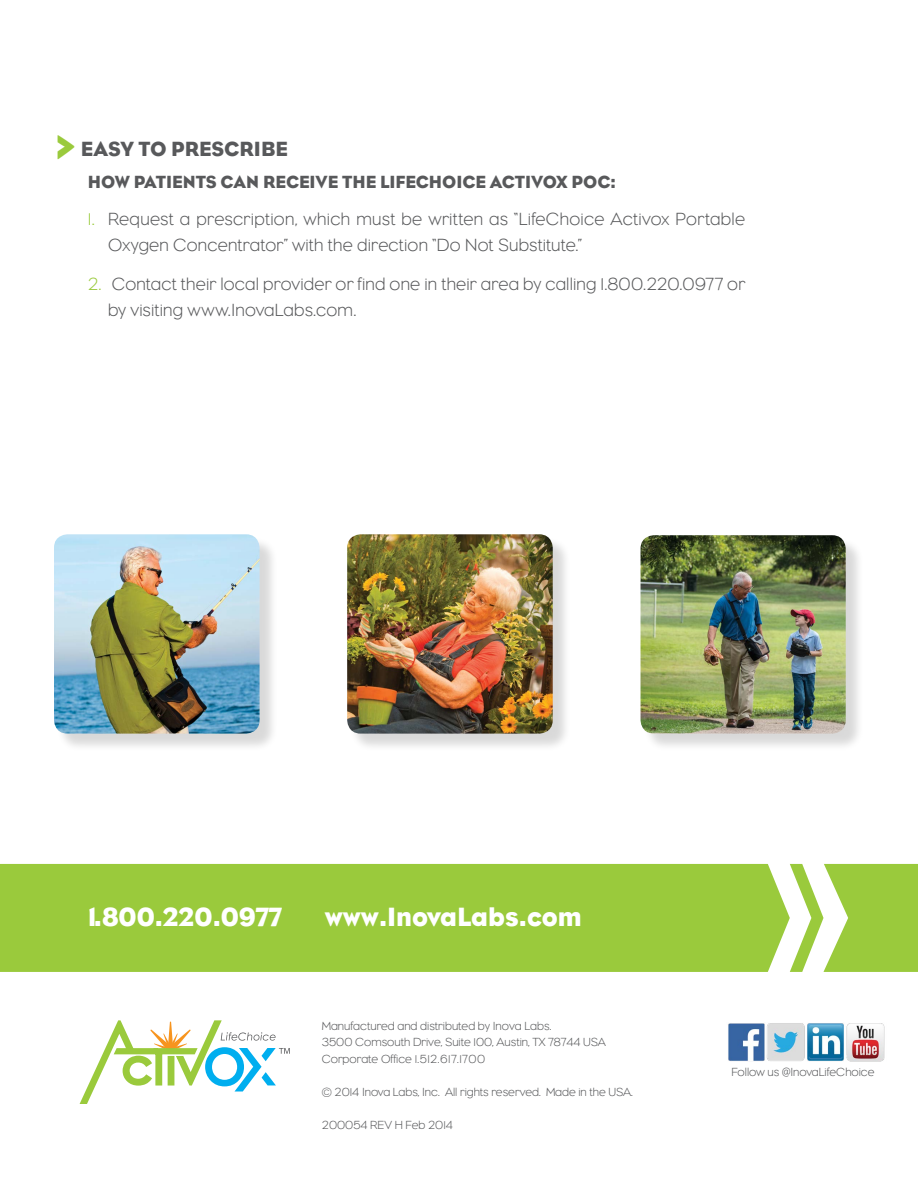
<style>
.page{position:relative;width:918px;height:1188px;background:#fff}
.page>*{position:absolute;margin:0;border:0;box-sizing:border-box;transform-origin:0 0}
.t1{font:48px "Eagle";color:#9aca3c}
.t2{font:27px "Eagle";color:#fff}
.t3{font:21px "Eagle";color:#58595b}
.t4{font:300 18px/25.5px "Eagle";letter-spacing:.01em;color:#58595b}
.t5{font:18px "Eagle";color:#58595b}
.t6{font:300 12px/16.5px "Eagle";color:#58595b}
.s1{color:#9aca3c}
</style>
<div class="page">
<div style="left:0;top:864px;width:790px;height:108px;background:#9aca3c"></div>
<svg style="left:790px;top:864px;width:128px;height:108px"></svg>
<svg style="left:79px;top:1020px;width:211px;height:84px"></svg>
<img style="left:728px;top:1023px;width:157px;height:39px">
<div style="left:56px;top:536px;width:222px;height:216px;background:#000;opacity:.15"></div>
<img style="left:54px;top:534px;width:206px;height:200px">
<div style="left:349px;top:537px;width:222px;height:215px;background:#000;opacity:.15"></div>
<img style="left:347px;top:534px;width:206px;height:200px">
<div style="left:643px;top:537px;width:222px;height:215px;background:#000;opacity:.15"></div>
<img style="left:641px;top:535px;width:205px;height:199px">
<h1 class="t1" style="left:54px;top:119px;width:24px">&gt;</h1>
<p class="t3" style="left:76px;top:137px;width:213px">EASY TO PRESCRIBE</p>
<p class="t5" style="left:88px;top:171px;width:530px">HOW PATIENTS CAN RECEIVE THE LIFECHO ICE ACTIVOX POC:</p>
<p class="t4" style="left:108px;top:206px;width:639px;text-indent:-20px"><span class="s1">1.</span> Request a prescription, which must be written as “LifeChoice Activox Portable<br>Oxygen Concentrator” with the direction “Do Not Substitute.”</p>
<p class="t4" style="left:108px;top:271px;width:639px;text-indent:-20px"><span class="s1">2.</span> Contact their local provider or find one in their area by calling 1.800.220.0977 or by visiting www.InovaLabs.com.</p>
<h2 class="t2" style="left:88px;top:901px;width:196px">1.800.220.0977</h2>
<h2 class="t2" style="left:325px;top:901px;width:259px">WWW.INOVALABS.COM</h2>
<p class="t6" style="left:322px;top:1017px;width:285px">Manufactured and distributed by Inova Labs.<br>3500 Comsouth Drive, Suite 100, Austin, TX 78744 USA<br>Corporate Office 1.512.617.1700</p>
<p class="t6" style="left:322px;top:1083px;width:313px">© 2014 Inova Labs, Inc. All rights reserved. Made in the USA.</p>
<p class="t6" style="left:322px;top:1116px;width:133px">200054 REV H Feb 2014</p>
<p class="t6" style="left:731px;top:1063px;width:145px">Follow us @InovaLifeChoice</p>
</div>
